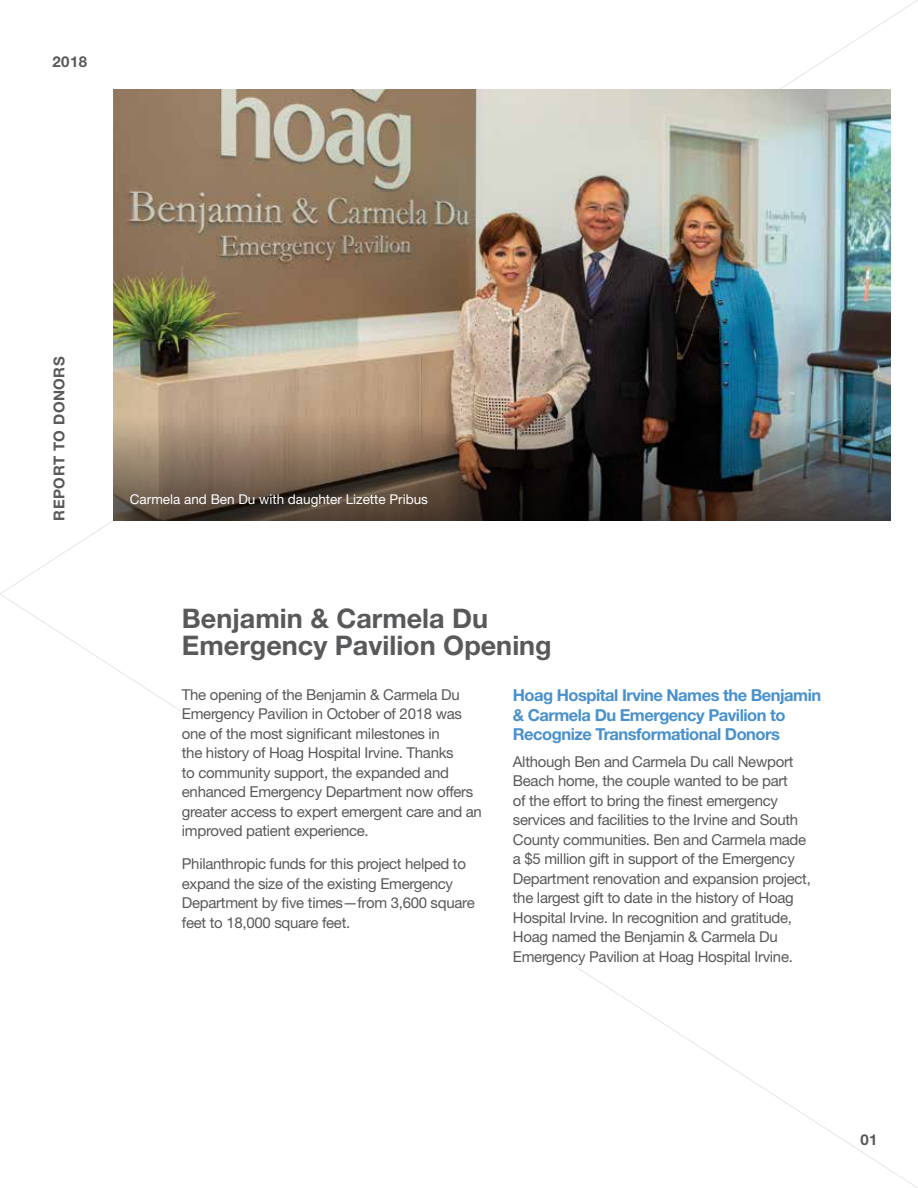
<style>
.page{position:relative;width:918px;height:1188px;background:#fff}
.page>*{position:absolute;margin:0;border:0;box-sizing:border-box;transform-origin:0 0}
.t1{font:700 27px/27px "Helvetica Neue LT Std";color:#58595b}
.t2{font:700 16.5px/19.8px "Helvetica Neue LT Std";letter-spacing:-.03em;color:#4891ce}
.t3{font:15px/19.5px "Helvetica Neue LT Std";letter-spacing:-.02em;color:#58595b}
.t4{font:700 15px "Helvetica Neue LT Std";letter-spacing:.03em;color:#58595b}
.t5{font:13.5px "Helvetica Neue LT Std";color:#fff}
</style>
<div class="page">
<img style="left:114px;top:90px;width:777px;height:327px">
<img style="left:114px;top:417px;width:777px;height:103px">
<p class="t4" style="left:52px;top:52px;width:36px">2018</p>
<p class="t4" style="left:50px;top:520px;width:166px;rotate:-90deg">REPORT TO DONORS</p>
<p class="t5" style="left:130px;top:492px;width:300px">Carmela and Ben Du with daughter Lizette Pribus</p>
<h1 class="t1" style="left:182px;top:605px;width:371px">Benjamin &amp; Carmela Du<br>Emergency Pavilion Opening</h1>
<p class="t3" style="left:182px;top:684px;width:302px">The opening of the Benjamin &amp; Carmela Du Emergency Pavilion in October of 2018 was one of the most significant milestones in<br>the history of Hoag Hospital Irvine. Thanks<br>to community support, the expanded and enhanced Emergency Department now offers greater access to expert emergent care and an improved patient experience.</p>
<p class="t3" style="left:182px;top:854px;width:294px">Philanthropic funds for this project helped to expand the size of the existing Emergency Department by five times—from 3,600 square feet to 18,000 square feet.</p>
<p class="t2" style="left:513px;top:685px;width:310px">Hoag Hospital Irvine Names the Benjamin &amp; Carmela Du Emergency Pavilion to<br>Recognize Transformational Donors</p>
<p class="t3" style="left:513px;top:751px;width:300px">Although Ben and Carmela Du call Newport Beach home, the couple wanted to be part<br>of the effort to bring the finest emergency services and facilities to the Irvine and South County communities. Ben and Carmela made a $5 million gift in support of the Emergency Department renovation and expansion project, the largest gift to date in the history of Hoag Hospital Irvine. In recognition and gratitude, Hoag named the Benjamin &amp; Carmela Du Emergency Pavilion at Hoag Hospital Irvine.</p>
<p class="t4" style="left:860px;top:1130px;width:19px">01</p>
</div>
